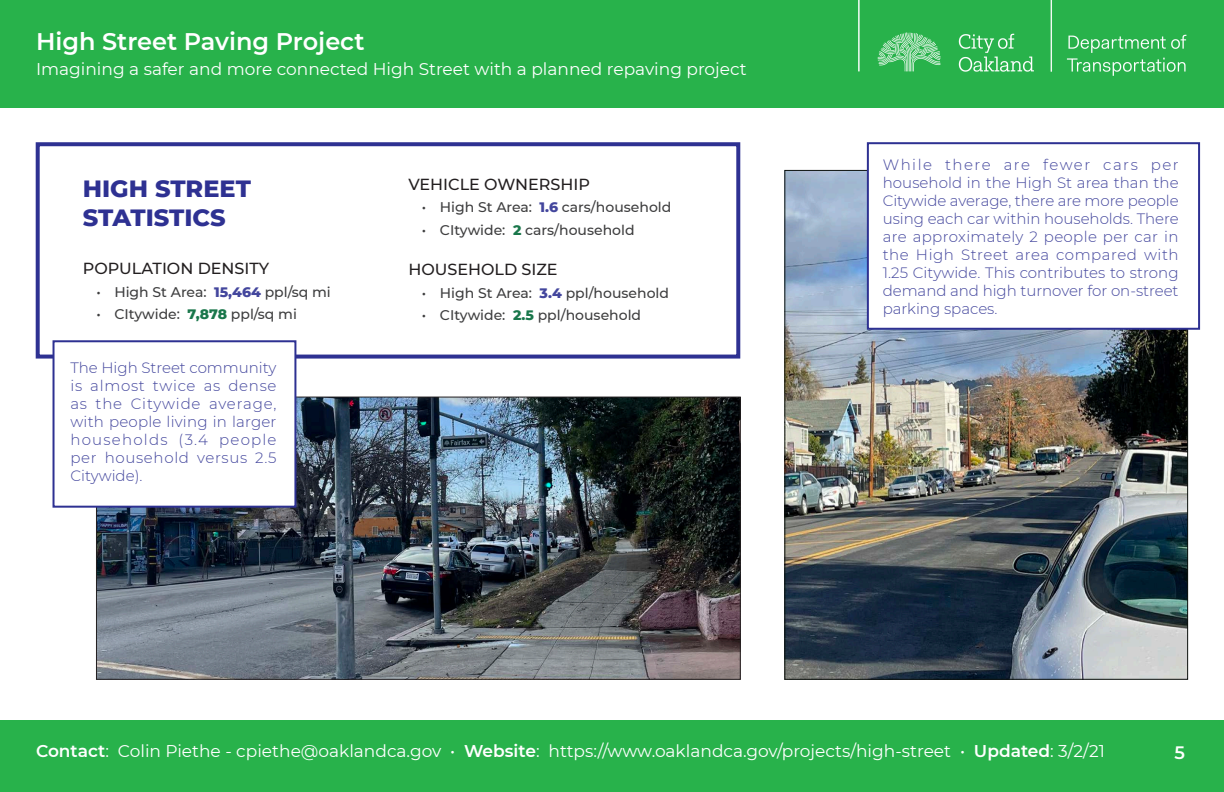
<style>
.page{position:relative;width:1224px;height:792px;background:#fff}
.page>*{position:absolute;margin:0;border:0;box-sizing:border-box;transform-origin:0 0}
.t1{font:600 24px "Montserrat";color:#fff}
.Header_1{font:800 24px/28.8px "Montserrat";color:#2e3192}
.t2{font:600 18px "Montserrat";color:#fff}
.t3{font:17px "Montserrat";color:#fff}
.Header_2{font:500 16px "Montserrat";color:#231f20}
.Body_Text{font:300 15px/18px "Montserrat";color:#43469d;text-align:justify}
.t4{font:500 14px "Montserrat";color:#3e3e3f}
.s1{font-weight:800;color:#43469d}
.s2{font-weight:800;color:#1a774b}
.s3{font-weight:600}
</style>
<div class="page">
<div style="left:0;top:0;width:1224px;height:108px;background:#28b24b"></div>
<div style="left:0;top:720px;width:1224px;height:72px;background:#28b24b"></div>
<img style="left:858px;top:0;width:328px;height:76px">
<img style="left:98px;top:399px;width:641px;height:279px">
<img style="left:786px;top:172px;width:400px;height:506px">
<div style="left:36px;top:142px;width:704px;height:217px;border:4px solid #2e3192"></div>
<div style="left:53px;top:340px;width:243px;height:168px;background:#fff;border:2px solid #2e3192"></div>
<div style="left:867px;top:142px;width:333px;height:188px;background:#fff;border:2px solid #2e3192"></div>
<h1 class="t1" style="left:36px;top:25px;width:330px">High Street Paving Project</h1>
<p class="t3" style="left:36px;top:57px;width:712px">Imagining a safer and more connected High Street with a planned repaving project</p>
<p class="Header_1" style="left:83px;top:173px;width:170px">HIGH STREET<br>STATISTICS</p>
<p class="Header_2" style="left:83px;top:257px;width:188px">POPULATION DENSITY</p>
<p class="t4" style="left:96px;top:282px;width:236px">• High St Area: <span class="s1">15,464</span> ppl/sq mi</p>
<p class="t4" style="left:96px;top:305px;width:202px">• CItywide: <span class="s2">7,878</span> ppl/sq mi</p>
<p class="Body_Text" style="left:70px;top:358px;width:208px">The High Street community is almost twice as dense as the Citywide average, with people living in larger households (3.4 people per household versus 2.5<br>Citywide).</p>
<p class="Header_2" style="left:408px;top:173px;width:183px">VEHICLE OWNERSHIP</p>
<p class="t4" style="left:422px;top:197px;width:251px">• High St Area: <span class="s1">1.6</span> cars/household</p>
<p class="t4" style="left:422px;top:220px;width:214px">• CItywide: <span class="s2">2</span> cars/household</p>
<p class="Header_2" style="left:408px;top:258px;width:151px">HOUSEHOLD SIZE</p>
<p class="t4" style="left:422px;top:283px;width:249px">• High St Area: <span class="s1">3.4</span> ppl/household</p>
<p class="t4" style="left:422px;top:305px;width:221px">• CItywide: <span class="s2">2.5</span> ppl/household</p>
<p class="Body_Text" style="left:883px;top:156px;width:298px">While there are fewer cars per household in the High St area than the Citywide average, there are more people using each car within households. There are approximately 2 people per car in the High Street area compared with 1.25 Citywide. This contributes to strong demand and high turnover for on-street parking spaces.</p>
<p class="t3" style="left:36px;top:740px;width:1070px"><span class="s3">Contact</span>: Colin Piethe - cpiethe@oaklandca.gov • <span class="s3">Website</span>: https://www.oaklandca.gov/projects/high-street • <span class="s3">Updated</span>: 3/2/21</p>
<p class="t2" style="left:1174px;top:740px;width:12px">5</p>
</div>
